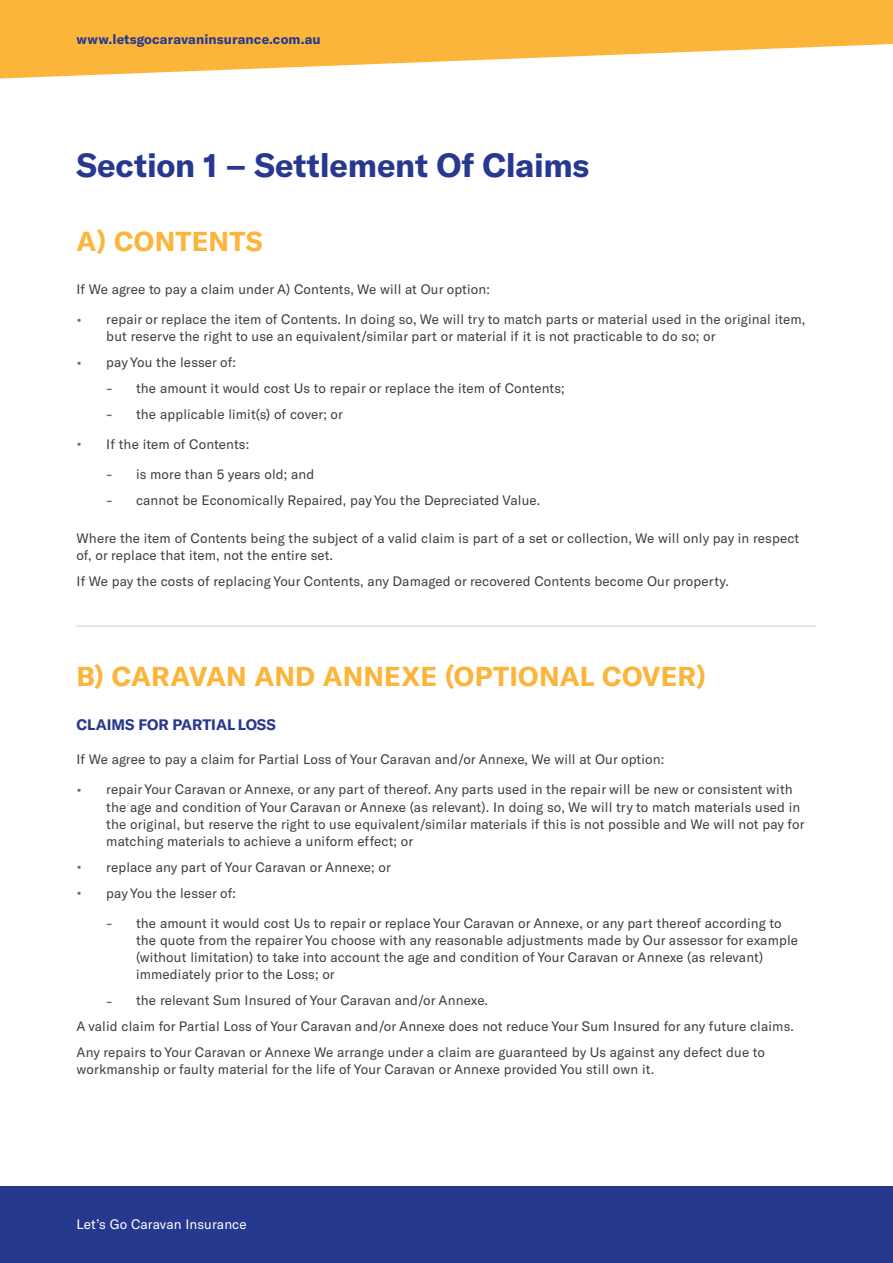
<style>
.page{position:relative;width:893px;height:1263px;background:#fff}
.page>*{position:absolute;margin:0;border:0;box-sizing:border-box;transform-origin:0 0}
.t1{font:700 33px "GT America";letter-spacing:-.005em;color:#27388f}
.t2{font:700 27px "GT America";letter-spacing:.005em;color:#fcb53b}
.t3{font:700 15px "GT America";color:#27388f}
.t4{font:13.5px/17.2px "GT America";letter-spacing:.01em;color:#3e3e3f}
.t5{font:700 13.5px "GT America";letter-spacing:.01em;color:#27388f}
.t6{font:13.5px "GT America";letter-spacing:.01em;color:#fff}
.s1{font-size:16.5px;color:#6c6d70}
</style>
<div class="page">
<svg style="left:0;top:0;width:893px;height:79px;fill:#fcb53b"></svg>
<div style="left:0;top:1186px;width:893px;height:77px;background:#27388f"></div>
<hr style="left:77px;top:625px;width:739px;height:2px;background:#dcdddf">
<p class="t5" style="left:77px;top:30px;width:246px">www.letsgocaravaninsurance.com.au</p>
<h1 class="t1" style="left:77px;top:144px;width:514px">Section 1 – Settlement Of Claims</h1>
<h2 class="t2" style="left:77px;top:225px;width:188px">A) CONTENTS</h2>
<p class="t4" style="left:77px;top:281px;width:415px">If We agree to pay a claim under A) Contents, We will at Our option:</p>
<p class="t4" style="left:106px;top:311px;width:700px;text-indent:-30px"><span class="s1">•</span> repair or replace the item of Contents. In doing so, We will try to match parts or material used in the original item, but reserve the right to use an equivalent/similar part or material if it is not practicable to do so; or</p>
<p class="t4" style="left:77px;top:354px;width:161px"><span class="s1">•</span> pay You the lesser of:</p>
<p class="t4" style="left:106px;top:380px;width:460px"><span class="s1">-</span> the amount it would cost Us to repair or replace the item of Contents;</p>
<p class="t4" style="left:106px;top:405px;width:238px"><span class="s1">-</span> the applicable limit(s) of cover; or</p>
<p class="t4" style="left:77px;top:435px;width:174px"><span class="s1">•</span> If the item of Contents:</p>
<p class="t4" style="left:106px;top:465px;width:210px"><span class="s1">-</span> is more than 5 years old; and</p>
<p class="t4" style="left:106px;top:491px;width:435px"><span class="s1">-</span> cannot be Economically Repaired, pay You the Depreciated Value.</p>
<p class="t4" style="left:77px;top:530px;width:724px">Where the item of Contents being the subject of a valid claim is part of a set or collection, We will only pay in respect of, or replace that item, not the entire set.</p>
<p class="t4" style="left:77px;top:573px;width:654px">If We pay the costs of replacing Your Contents, any Damaged or recovered Contents become Our property.</p>
<h2 class="t2" style="left:77px;top:660px;width:631px">B) CARAVAN AND ANNEXE (OPTIONAL COVER)</h2>
<p class="t3" style="left:77px;top:715px;width:201px">CLAIMS FOR PARTIAL LOSS</p>
<p class="t4" style="left:77px;top:751px;width:589px">If We agree to pay a claim for Partial Loss of Your Caravan and/or Annexe, We will at Our option:</p>
<p class="t4" style="left:106px;top:781px;width:700px;text-indent:-30px"><span class="s1">•</span> repair Your Caravan or Annexe, or any part of thereof. Any parts used in the repair will be new or consistent with the age and condition of Your Caravan or Annexe (as relevant). In doing so, We will try to match materials used in the original, but reserve the right to use equivalent/similar materials if this is not possible and We will not pay for matching materials to achieve a uniform effect; or</p>
<p class="t4" style="left:77px;top:858px;width:316px"><span class="s1">•</span> replace any part of Your Caravan or Annexe; or</p>
<p class="t4" style="left:77px;top:884px;width:161px"><span class="s1">•</span> pay You the lesser of:</p>
<p class="t4" style="left:136px;top:914px;width:663px;text-indent:-30px"><span class="s1">-</span> the amount it would cost Us to repair or replace Your Caravan or Annexe, or any part thereof according to the quote from the repairer You choose with any reasonable adjustments made by Our assessor for example (without limitation) to take into account the age and condition of Your Caravan or Annexe (as relevant) immediately prior to the Loss; or</p>
<p class="t4" style="left:77px;top:987px;width:719px;line-height:25.8px;text-indent:30px"><span class="s1">-</span> the relevant Sum Insured of Your Caravan and/or Annexe.<br>A valid claim for Partial Loss of Your Caravan and/or Annexe does not reduce Your Sum Insured for any future claims.<br>Any repairs to Your Caravan or Annexe We arrange under a claim are guaranteed by Us against any defect due to</p>
<p class="t4" style="left:77px;top:1060px;width:579px">workmanship or faulty material for the life of Your Caravan or Annexe provided You still own it.</p>
<p class="t6" style="left:77px;top:1216px;width:172px">Let’s Go Caravan Insurance</p>
</div>
